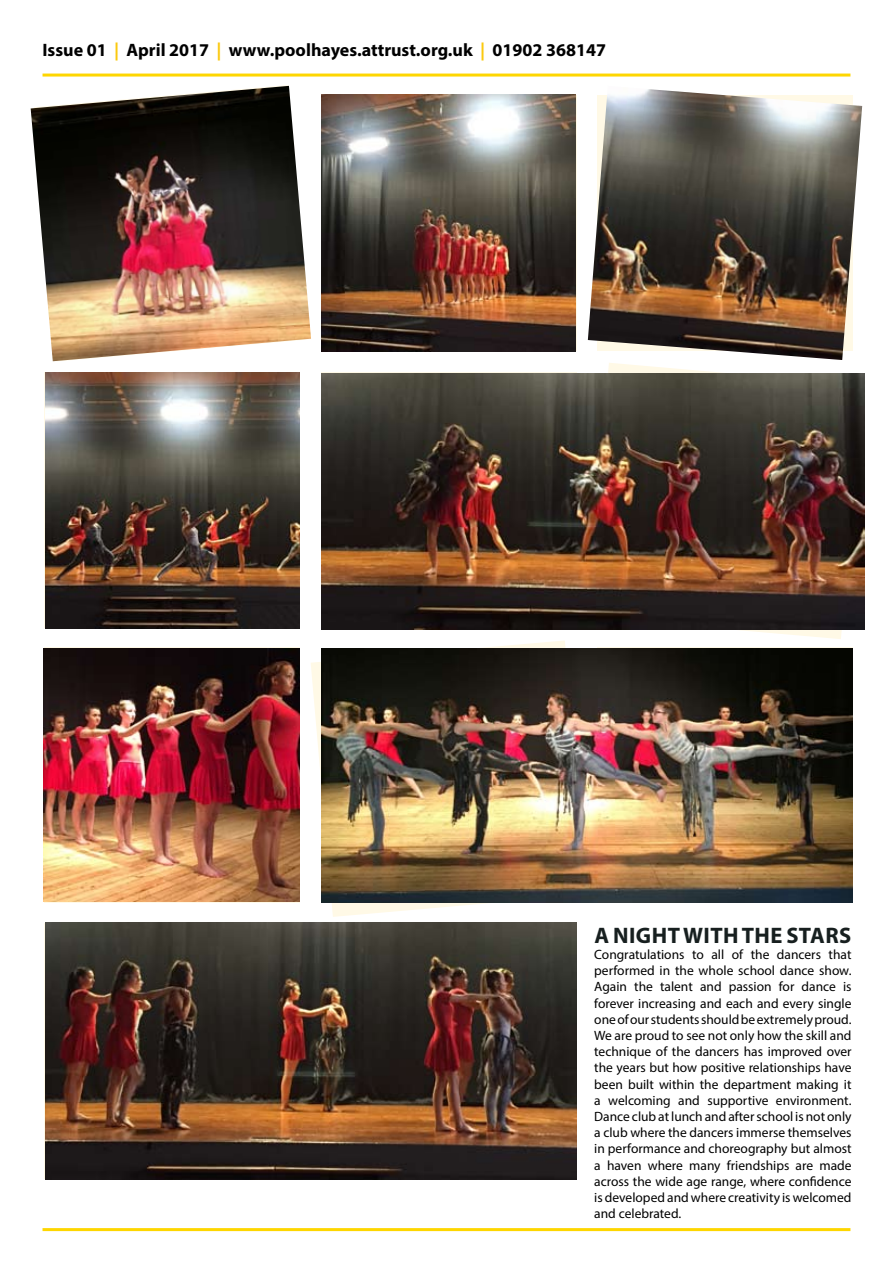
<style>
.page{position:relative;width:893px;height:1263px;background:#fff}
.page>*{position:absolute;margin:0;border:0;box-sizing:border-box;transform-origin:0 0}
.t1{font:700 22.5px "Myriad Pro";letter-spacing:.02em;color:#171f1f}
.t2{font:700 18px "Myriad Pro";color:#000}
.t3{font:13.5px/16.2px "Myriad Pro";color:#000;text-align:justify}
.s1{color:#fbc90d}
</style>
<div class="page">
<hr style="left:43px;top:74px;width:807px;height:3px;background:#fed600">
<hr style="left:43px;top:1228px;width:807px;height:3px;background:#fed600">
<svg style="left:608px;top:363px;width:234px;height:276px"></svg>
<svg style="left:311px;top:640px;width:276px;height:277px"></svg>
<img style="left:45px;top:372px;width:255px;height:256px">
<img style="left:588px;top:89px;width:274px;height:271px">
<img style="left:321px;top:95px;width:254px;height:256px">
<img style="left:321px;top:373px;width:543px;height:257px">
<img style="left:45px;top:922px;width:532px;height:257px">
<img style="left:321px;top:648px;width:531px;height:254px">
<img style="left:44px;top:649px;width:256px;height:252px">
<img style="left:31px;top:86px;width:280px;height:275px">
<h2 class="t2" style="left:43px;top:38px;width:565px">Issue 01 <span class="s1">|</span> April 2017 <span class="s1">|</span> www.poolhayes.attrust.org.uk <span class="s1">|</span> 01902 368147</h2>
<h1 class="t1" style="left:594px;top:920px;width:258px">A Night with the stars</h1>
<p class="t3" style="left:594px;top:946px;width:259px">Congratulations to all of the dancers that performed in the whole school dance show.<br>Again the talent and passion for dance is forever increasing and each and every single one of our students should be extremely proud.<br>We are proud to see not only how the skill and technique of the dancers has improved over the years but how positive relationships have been built within the department making it a welcoming and supportive environment.<br>Dance club at lunch and after school is not only a club where the dancers immerse themselves in performance and choreography but almost a haven where many friendships are made across the wide age range, where confidence is developed and where creativity is welcomed and celebrated.</p>
</div>
